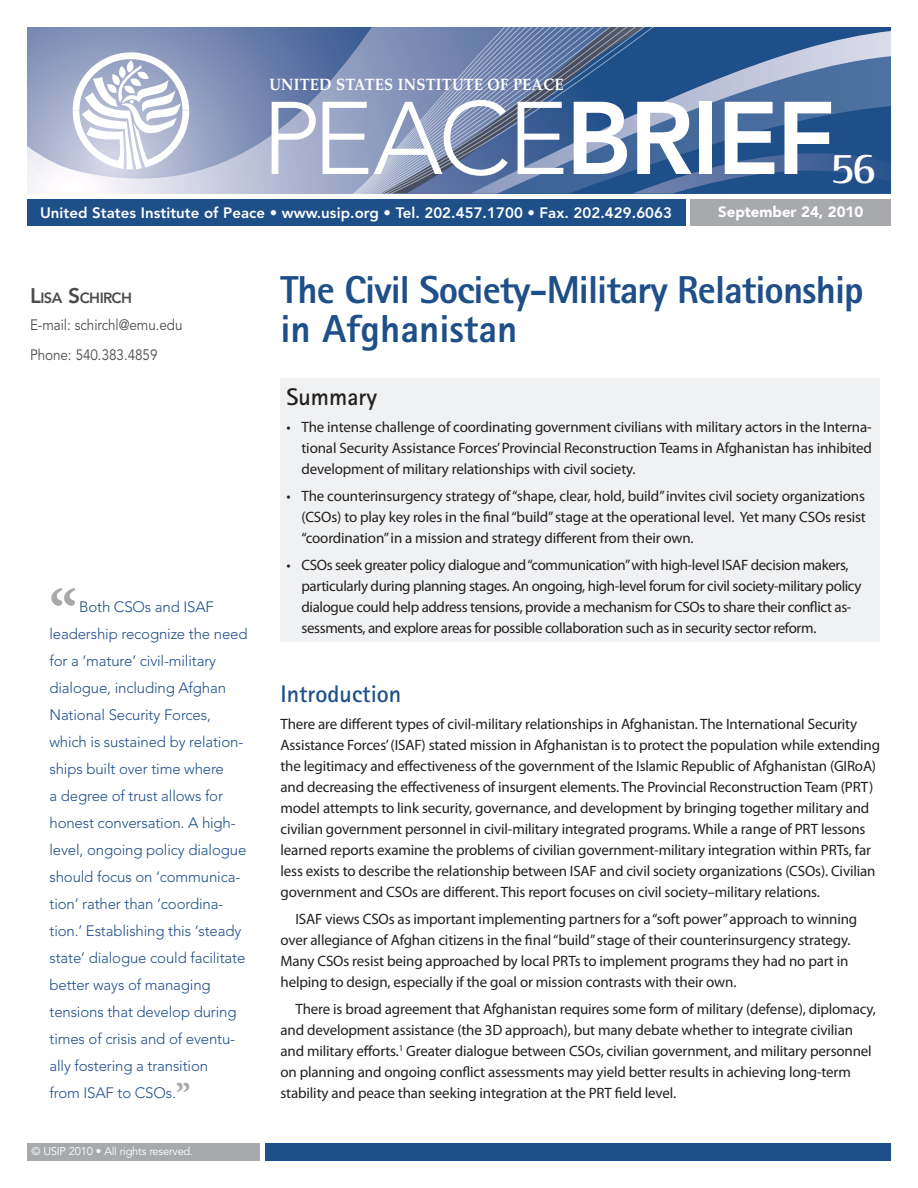
<style>
.page{position:relative;width:918px;height:1188px;background:#fff}
.page>*{position:absolute;margin:0;border:0;box-sizing:border-box;transform-origin:0 0}
.Paragraph_Style_2{font:300 102px "Avenir LT Std";color:#fff}
.Paragraph_Style_2-2{font:800 102px "Avenir LT Std";color:#fff}
.Pullquote{font:700 63px "Minion Pro";color:#a8a9ad}
.Paragraph_Style_2-3{font:700 45px "Rotis Semi Serif";color:#fff}
.t1{font:800 39px/39px "Rotis Sans Serif";letter-spacing:-.025em;color:#1f4f89}
.A1_head{font:700 24px "Rotis Sans Serif";color:#1f4f89}
.A1_head_-_summary{font:700 24px "Rotis Sans Serif";color:#231f20}
.Board___Members__s{font:700 16.5px "Palatino LT Std";letter-spacing:.015em;color:#fff;scale:.9 1}
.Summary_Bullets{font:15px/21px "Myriad Pro";letter-spacing:-.025em;color:#231f20;text-align:justify}
.bodytext{font:15px/21px "Myriad Pro";letter-spacing:-.01em;color:#231f20}
.bodytext_indent{font:15px/21px "Myriad Pro";letter-spacing:-.01em;color:#231f20}
.Pullquote-2{font:300 15px/27px "Avenir LT Std";letter-spacing:-.01em;color:#1f4f89}
.t2{font:800 15px "Avenir LT Std";letter-spacing:.005em;color:#fff}
.Board___Members__s-2{font:15px "Avenir LT Std";letter-spacing:-.005em;color:#4b4c4d;scale:.9 1}
.Date_-_front{font:900 15px "Avenir LT Std";color:#fff}
.Left_author_Name{font:800 14.7px "Avenir LT Std";letter-spacing:-.035em;color:#4b4c4d}
.About_the_Report_-_D{font:11.25px "Avenir LT Std";letter-spacing:-.025em;color:#fff}
.s1{font-size:21px}
.s2{font-family:"Minion Pro";font-weight:700;font-size:33px;color:#a8a9ad}
</style>
<div class="page">
<svg style="left:27px;top:27px;width:864px;height:167px;background:#6b83ac"></svg>
<div style="left:27px;top:199px;width:659px;height:27px;background:#1f4f89"></div>
<div style="left:690px;top:199px;width:201px;height:27px;background:#a8a9ad"></div>
<svg style="left:73px;top:52px;width:116px;height:117px"></svg>
<div style="left:265px;top:1143px;width:626px;height:18px;background:#1f4f89"></div>
<div style="left:27px;top:1143px;width:233px;height:18px;background:#a8a9ad"></div>
<div style="left:280px;top:378px;width:600px;height:264px;background:#f0f1f2"></div>
<p class="Board___Members__s" style="left:269px;top:75px;width:118px">UNITED STATES</p>
<p class="Board___Members__s" style="left:398px;top:75px;width:12px">INSTITUTE</p>
<p class="Board___Members__s" style="left:488px;top:75px;width:85px">OF PEACE</p>
<p class="Paragraph_Style_2" style="left:262px;top:79px;width:113px">peace</p>
<p class="Paragraph_Style_2-2" style="left:566px;top:78px;width:271px">BrieF</p>
<p class="Paragraph_Style_2-3" style="left:830px;top:141px;width:48px">56</p>
<p class="t2" style="left:40px;top:204px;width:634px">United States Institute of Peace • www.usip.org • Tel. 202.457.1700 • Fax. 202.429.6063</p>
<p class="Date_-_front" style="left:718px;top:203px;width:147px">September 24, 2010</p>
<p class="Left_author_Name" style="left:30px;top:289px;width:104px"><span class="s1">L</span>ISA <span class="s1">S</span>CHIRCH</p>
<p class="Board___Members__s-2" style="left:30px;top:316px;width:171px">E-mail: schirchl@emu.edu</p>
<p class="Board___Members__s-2" style="left:30px;top:346px;width:143px">Phone: 540.383.4859</p>
<p class="Pullquote" style="left:50px;top:568px;width:30px">“</p>
<p class="Pullquote-2" style="left:50px;top:593px;width:200px;text-indent:30px">Both CSOs and ISAF leadership recognize the need for a ‘mature’ civil-military dialogue, including Afghan<br>National Security Forces, which is sustained by relation&shy;ships built over time where<br>a degree of trust allows for honest conversation. A high&shy;level, ongoing policy dialogue should focus on ‘communica&shy;tion’ rather than ‘coordina&shy;tion.’ Establishing this ‘steady state’ dialogue could facilitate better ways of managing tensions that develop during times of crisis and of eventu&shy;ally fostering a transition<br>from ISAF to CSOs.<span class="s2">”</span></p>
<p class="About_the_Report_-_D" style="left:32px;top:1145px;width:163px">© USIP 2010 • All rights reserved.</p>
<p class="t1" style="left:280px;top:270px;width:585px">The Civil Society-Military Relationship in Afghanistan</p>
<p class="A1_head_-_summary" style="left:286px;top:382px;width:92px">Summary</p>
<p class="Summary_Bullets" style="left:302px;top:416px;width:572px;text-indent:-15px">• The intense challenge of coordinating government civilians with military actors in the Interna&shy;tional Security Assistance Forces’ Provincial Reconstruction Teams in Afghanistan has inhibited development of military relationships with civil society.</p>
<p class="Summary_Bullets" style="left:302px;top:485px;width:566px;text-indent:-15px">• The counterinsurgency strategy of “shape, clear, hold, build” invites civil society organizations (CSOs) to play key roles in the final “build” stage at the operational level. Yet many CSOs resist “coordination” in a mission and strategy different from their own.</p>
<p class="Summary_Bullets" style="left:302px;top:554px;width:562px;text-align:left;text-indent:-15px">• CSOs seek greater policy dialogue and “communication” with high-level ISAF decision makers, particularly during planning stages. An ongoing, high-level forum for civil society-military policy dialogue could help address tensions, provide a mechanism for CSOs to share their conflict as&shy;sessments, and explore areas for possible collaboration such as in security sector reform.</p>
<p class="A1_head" style="left:280px;top:679px;width:122px">Introduction</p>
<p class="bodytext" style="left:280px;top:713px;width:601px">There are different types of civil-military relationships in Afghanistan. The International Security Assistance Forces’ (ISAF) stated mission in Afghanistan is to protect the population while extending the legitimacy and effectiveness of the government of the Islamic Republic of Afghanistan (GIRoA) and decreasing the effectiveness of insurgent elements. The Provincial Reconstruction Team (PRT) model attempts to link security, governance, and development by bringing together military and civilian government personnel in civil-military integrated programs. While a range of PRT lessons learned reports examine the problems of civilian government-military integration within PRTs, far less exists to describe the relationship between ISAF and civil society organizations (CSOs). Civilian government and CSOs are different. This report focuses on civil society–military relations.</p>
<p class="bodytext_indent" style="left:280px;top:908px;width:578px;text-indent:15px">ISAF views CSOs as important implementing partners for a “soft power” approach to winning over allegiance of Afghan citizens in the final “build” stage of their counterinsurgency strategy.<br>Many CSOs resist being approached by local PRTs to implement programs they had no part in helping to design, especially if the goal or mission contrasts with their own.</p>
<p class="bodytext_indent" style="left:280px;top:998px;width:597px;text-indent:15px">There is broad agreement that Afghanistan requires some form of military (defense), diplomacy, and development assistance (the 3D approach), but many debate whether to integrate civilian and military efforts.<sup>1</sup> Greater dialogue between CSOs, civilian government, and military personnel on planning and ongoing conflict assessments may yield better results in achieving long-term stability and peace than seeking integration at the PRT field level.</p>
</div>
